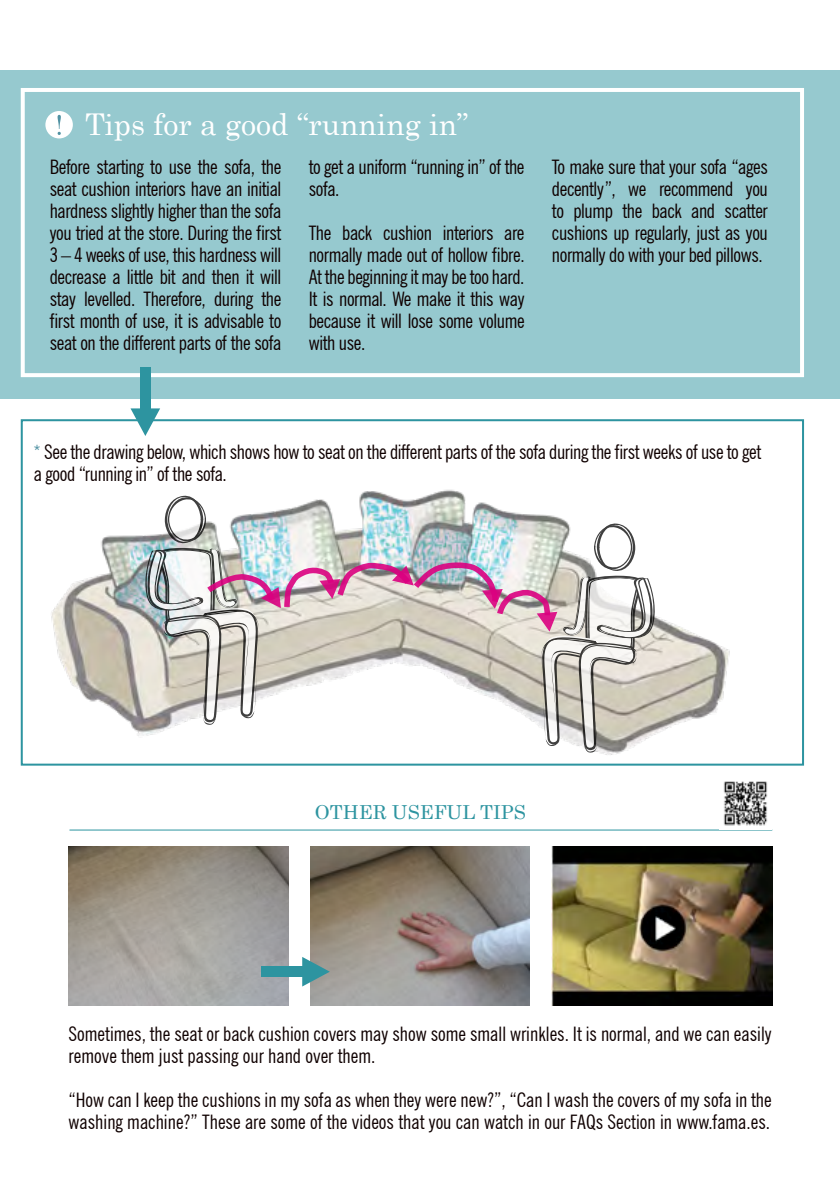
<style>
.page{position:relative;width:840px;height:1191px;background:#fff}
.page>*{position:absolute;margin:0;border:0;box-sizing:border-box;transform-origin:0 0}
.t1{font:30px "Century";color:#fff}
.t2{font:condensed 20px/22px "News Gothic BT";letter-spacing:-.02em;color:#0f0000;text-align:justify}
.t3{font:condensed 20px/22px "News Gothic BT";color:#0f0000}
.t4{font:19.2px "Century";color:#2d94a0}
.s1{font-family:"Helvetica Neue LT Std";font-weight:300;font-size:19.8px;color:#5192a3}
</style>
<div class="page">
<div style="left:0;top:71px;width:839px;height:328px;background:#96c9cf"></div>
<div style="left:21px;top:88px;width:782px;height:289px;border:4px solid #fff"></div>
<div style="left:140px;top:367px;width:10px;height:43px;background:#2d94a0"></div>
<svg style="left:130px;top:408px;width:30px;height:28px"></svg>
<div style="left:21px;top:419px;width:782px;height:346px;border:2px solid #2d94a0"></div>
<img style="left:34px;top:489px;width:718px;height:274px">
<svg style="left:145px;top:494px;width:509px;height:259px"></svg>
<img style="left:68px;top:846px;width:221px;height:159px">
<img style="left:310px;top:846px;width:219px;height:159px">
<img style="left:551px;top:846px;width:220px;height:159px">
<hr style="left:69px;top:829px;width:702px;height:1px;background:#2d94a0">
<div style="left:45px;top:111px;width:28px;height:27px;background:#fff;border-radius:50%"></div>
<svg style="left:57px;top:115px;width:4px;height:20px"></svg>
<div style="left:261px;top:966px;width:42px;height:11px;background:#2d94a0"></div>
<svg style="left:302px;top:957px;width:27px;height:29px"></svg>
<img style="left:723px;top:781px;width:45px;height:45px">
<h1 class="t1" style="left:85px;top:99px;width:385px">Tips for a good “running in”</h1>
<p class="t2" style="left:50px;top:156px;width:233px">Before starting to use the sofa, the seat cushion interiors have an initial hardness slightly higher than the sofa you tried at the store. During the first 3 – 4 weeks of use, this hardness will decrease a little bit and then it will stay levelled. Therefore, during the first month of use, it is advisable to seat on the different parts of the sofa</p>
<p class="t2" style="left:308px;top:156px;width:217px">to get a uniform “running in” of the sofa.</p>
<p class="t2" style="left:308px;top:222px;width:217px">The back cushion interiors are normally made out of hollow fibre.<br>At the beginning it may be too hard.<br>It is normal. We make it this way because it will lose some volume with use.</p>
<p class="t2" style="left:551px;top:156px;width:217px">To make sure that your sofa “ages decently”, we recommend you to plump the back and scatter cushions up regularly, just as you normally do with your bed pillows.</p>
<p class="t2" style="left:34px;top:440px;width:728px"><span class="s1">*</span> See the drawing below, which shows how to seat on the different parts of the sofa during the first weeks of use to get a good “running in” of the sofa.</p>
<p class="t4" style="left:315px;top:796px;width:212px">OTHER USEFUL TIPS</p>
<p class="t3" style="left:68px;top:1023px;width:704px">Sometimes, the seat or back cushion covers may show some small wrinkles. It is normal, and we can easily remove them just passing our hand over them.</p>
<p class="t3" style="left:68px;top:1089px;width:704px">“How can I keep the cushions in my sofa as when they were new?”, “Can I wash the covers of my sofa in the washing machine?” These are some of the videos that you can watch in our FAQs Section in www.fama.es.</p>
</div>
